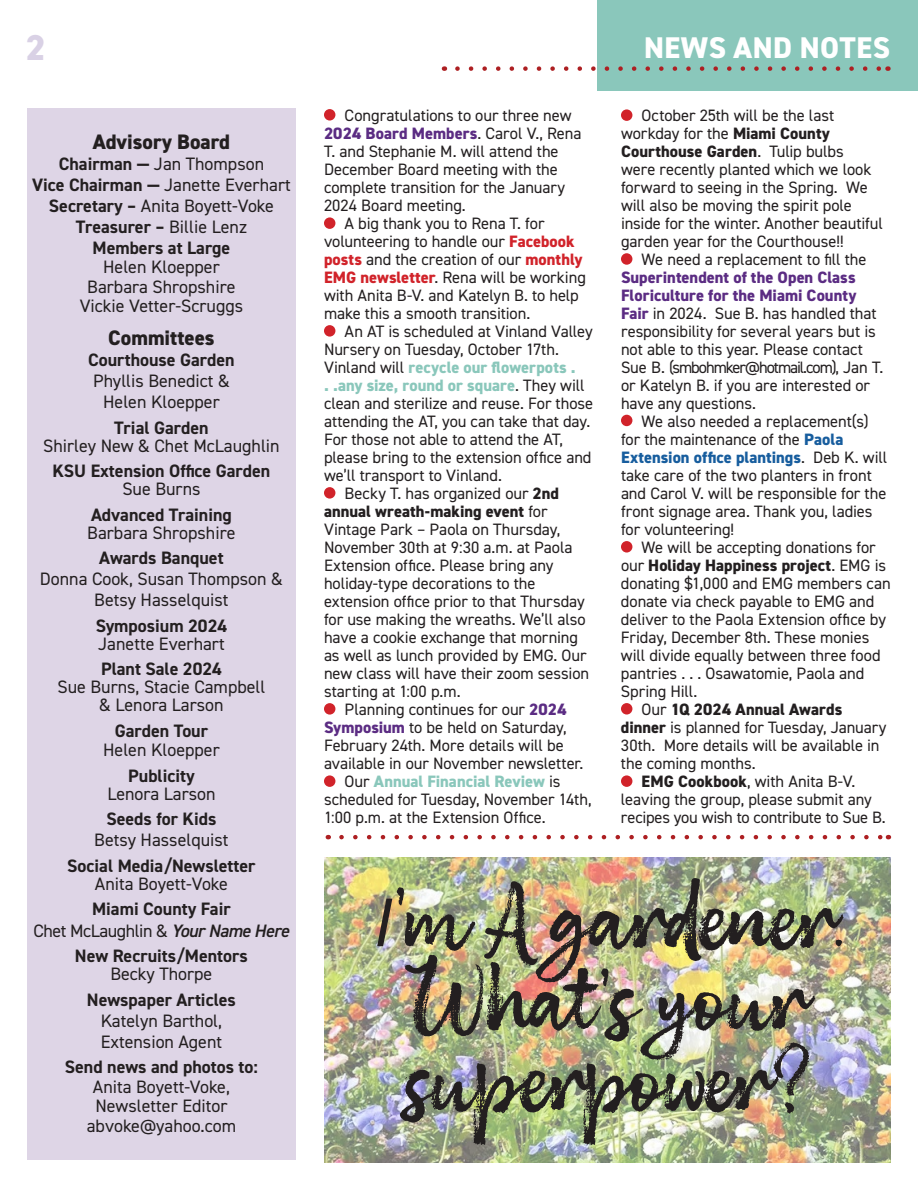
<style>
.page{position:relative;width:918px;height:1188px;background:#fff}
.page>*{position:absolute;margin:0;border:0;box-sizing:border-box;transform-origin:0 0}
.Body_Copy{font:69px "Brushberry Script";letter-spacing:-.035em;color:#231f20}
.t1{font:800 36px "DIN2014";color:#d9d1e5}
.t2{font:800 30px "DIN2014";letter-spacing:.02em;color:#fff}
.t3{font:800 21px "DIN2014";color:#231f20}
.t4{font:18px/21px "DIN2014";color:#231f20;text-align:center}
.t5{font:700 18px "DIN2014";color:#231f20}
.t6{font:18px "DIN2014";letter-spacing:-.025em;color:#231f20}
.Body_Copy-2{font:16.5px/18px "DIN2014";letter-spacing:-.005em;color:#231f20}
.s1{font-weight:700}
.s2{font-weight:400}
.s3{font-weight:600;font-style:italic}
.s4{font-weight:800;color:#5b2c83}
.s5{font-weight:800;color:#d1232a}
.s6{font-weight:800;color:#8ac7bb}
.s7{font-weight:800}
.s8{font-weight:800;color:#175d9e}
.s9{font-family:"DIN2014";font-style:italic}
</style>
<div class="page">
<div style="left:597px;top:0;width:321px;height:91px;background:#8ac7bb"></div>
<svg style="left:457px;top:66px;width:424px;height:5px"></svg>
<div style="left:27px;top:108px;width:269px;height:1052px;background:#ded5e6"></div>
<div style="left:324px;top:325px;width:11px;height:12px;background:#d1232a;border-radius:50%"></div>
<div style="left:324px;top:109px;width:11px;height:12px;background:#d1232a;border-radius:50%"></div>
<div style="left:621px;top:253px;width:11px;height:12px;background:#d1232a;border-radius:50%"></div>
<div style="left:621px;top:109px;width:11px;height:12px;background:#d1232a;border-radius:50%"></div>
<div style="left:621px;top:415px;width:11px;height:11px;background:#d1232a;border-radius:50%"></div>
<div style="left:324px;top:217px;width:11px;height:12px;background:#d1232a;border-radius:50%"></div>
<svg style="left:341px;top:835px;width:540px;height:4px"></svg>
<div style="left:621px;top:541px;width:11px;height:12px;background:#d1232a;border-radius:50%"></div>
<div style="left:621px;top:703px;width:11px;height:12px;background:#d1232a;border-radius:50%"></div>
<div style="left:324px;top:487px;width:11px;height:12px;background:#d1232a;border-radius:50%"></div>
<div style="left:324px;top:703px;width:11px;height:12px;background:#d1232a;border-radius:50%"></div>
<div style="left:324px;top:775px;width:11px;height:12px;background:#d1232a;border-radius:50%"></div>
<div style="left:621px;top:775px;width:11px;height:12px;background:#d1232a;border-radius:50%"></div>
<img style="left:324px;top:858px;width:567px;height:304px">
<p class="t1" style="left:26px;top:23px;width:22px">2</p>
<p class="t2" style="left:644px;top:28px;width:248px">NEWS AND NOTES</p>
<p class="t3" style="left:93px;top:127px;width:139px">Advisory Board</p>
<p class="t4" style="left:59px;top:152px;width:207px"><span class="s1">Chairman —</span> Jan Thompson</p>
<p class="t4" style="left:32px;top:173px;width:260px"><span class="s1">Vice Chairman —</span> Janette Everhart</p>
<p class="t4" style="left:49px;top:194px;width:227px"><span class="s1">Secretary –</span> Anita Boyett-Voke</p>
<p class="t5" style="left:76px;top:214px;width:173px">Treasurer – <span class="s2">Billie Lenz</span></p>
<p class="t5" style="left:93px;top:235px;width:139px">Members at Large</p>
<p class="t4" style="left:103px;top:256px;width:118px">Helen Kloepper</p>
<p class="t4" style="left:87px;top:275px;width:150px">Barbara Shropshire</p>
<p class="t4" style="left:80px;top:295px;width:165px">Vickie Vetter-Scruggs</p>
<p class="t3" style="left:108px;top:324px;width:108px">Committees</p>
<p class="t5" style="left:88px;top:348px;width:148px">Courthouse Garden</p>
<p class="t4" style="left:93px;top:370px;width:138px">Phyllis Benedict &amp;<br>Helen Kloepper</p>
<p class="t5" style="left:114px;top:415px;width:96px">Trial Garden</p>
<p class="t4" style="left:43px;top:434px;width:238px">Shirley New &amp; Chet McLaughlin</p>
<p class="t5" style="left:53px;top:459px;width:219px">KSU Extension Office Garden</p>
<p class="t4" style="left:122px;top:478px;width:80px">Sue Burns</p>
<p class="t5" style="left:91px;top:502px;width:142px">Advanced Training</p>
<p class="t4" style="left:87px;top:521px;width:150px">Barbara Shropshire</p>
<p class="t5" style="left:99px;top:546px;width:126px">Awards Banquet</p>
<p class="t4" style="left:40px;top:568px;width:244px">Donna Cook, Susan Thompson &amp;<br>Betsy Hasselquist</p>
<p class="t5" style="left:96px;top:613px;width:133px">Symposium 2024</p>
<p class="t4" style="left:98px;top:632px;width:128px">Janette Everhart</p>
<p class="t5" style="left:101px;top:657px;width:122px">Plant Sale 2024</p>
<p class="t4" style="left:57px;top:677px;width:210px;line-height:18px">Sue Burns, Stacie Campbell &amp; Lenora Larson</p>
<p class="t5" style="left:115px;top:718px;width:95px">Garden Tour</p>
<p class="t4" style="left:103px;top:739px;width:118px">Helen Kloepper</p>
<p class="t5" style="left:128px;top:763px;width:68px">Publicity</p>
<p class="t4" style="left:107px;top:782px;width:110px">Lenora Larson</p>
<p class="t5" style="left:106px;top:807px;width:112px">Seeds for Kids</p>
<p class="t4" style="left:94px;top:829px;width:136px">Betsy Hasselquist</p>
<p class="t5" style="left:67px;top:853px;width:190px">Social Media/Newsletter</p>
<p class="t4" style="left:95px;top:872px;width:135px">Anita Boyett-Voke</p>
<p class="t5" style="left:92px;top:897px;width:140px">Miami County Fair</p>
<p class="t6" style="left:34px;top:919px;width:257px">Chet McLaughlin &amp; <span class="s3">Your Name Here</span></p>
<p class="t5" style="left:75px;top:944px;width:175px">New Recruits/Mentors</p>
<p class="t4" style="left:110px;top:963px;width:103px">Becky Thorpe</p>
<p class="t5" style="left:87px;top:987px;width:150px">Newspaper Articles</p>
<p class="t4" style="left:101px;top:1010px;width:123px;text-align:left">Katelyn Barthol,<br>Extension Agent</p>
<p class="t5" style="left:65px;top:1055px;width:195px">Send news and photos to:</p>
<p class="t4" style="left:93px;top:1076px;width:138px;line-height:19.5px;text-align:left">Anita Boyett-Voke,<br>Newsletter Editor</p>
<p class="t4" style="left:87px;top:1115px;width:151px">abvoke@yahoo.com</p>
<p class="Body_Copy-2" style="left:324px;top:106px;width:259px;text-indent:21px">Congratulations to our three new<br><span class="s4">2024 Board Members</span>. Carol V., Rena<br>T. and Stephanie M. will attend the<br>December Board meeting with the complete transition for the January<br>2024 Board meeting.</p>
<p class="Body_Copy-2" style="left:324px;top:214px;width:263px;text-indent:21px">A big thank you to Rena T. for volunteering to handle our <span class="s5">Facebook posts</span> and the creation of our <span class="s5">monthly EMG newsletter</span>. Rena will be working with Anita B-V. and Katelyn B. to help make this a smooth transition.</p>
<p class="Body_Copy-2" style="left:324px;top:322px;width:271px;text-indent:21px">An AT is scheduled at Vinland Valley Nursery on Tuesday, October 17th.<br>Vinland will <span class="s6">recycle our flowerpots .<br>. .any size, round or square</span>. They will clean and sterilize and reuse. For those attending the AT, you can take that day.<br>For those not able to attend the AT, please bring to the extension office and we’ll transport to Vinland.</p>
<p class="Body_Copy-2" style="left:324px;top:484px;width:267px;text-indent:21px">Becky T. has organized our <span class="s7">2nd annual wreath-making event</span> for Vintage Park – Paola on Thursday, November 30th at 9:30 a.m. at Paola Extension office. Please bring any holiday-type decorations to the extension office prior to that Thursday for use making the wreaths. We’ll also have a cookie exchange that morning as well as lunch provided by EMG. Our new class will have their zoom session starting at 1:00 p.m.</p>
<p class="Body_Copy-2" style="left:324px;top:700px;width:261px;text-indent:21px">Planning continues for our <span class="s4">2024<br>Symposium</span> to be held on Saturday, February 24th. More details will be available in our November newsletter.</p>
<p class="Body_Copy-2" style="left:324px;top:772px;width:269px;text-indent:21px">Our <span class="s6">Annual Financial Review</span> is scheduled for Tuesday, November 14th,<br>1:00 p.m. at the Extension Office.</p>
<p class="Body_Copy-2" style="left:621px;top:106px;width:264px;text-indent:21px">October 25th will be the last workday for the <span class="s7">Miami County Courthouse Garden</span>. Tulip bulbs<br>were recently planted which we look forward to seeing in the Spring. We will also be moving the spirit pole inside for the winter. Another beautiful garden year for the Courthouse!!</p>
<p class="Body_Copy-2" style="left:621px;top:250px;width:264px;text-indent:21px">We need a replacement to fill the <span class="s4">Superintendent of the Open Class Floriculture for the Miami County Fair</span> in 2024. Sue B. has handled that responsibility for several years but is not able to this year. Please contact Sue B. (smbohmker@hotmail.com), Jan T. or Katelyn B. if you are interested or have any questions.</p>
<p class="Body_Copy-2" style="left:621px;top:412px;width:268px;text-indent:21px">We also needed a replacement(s) for the maintenance of the <span class="s8">Paola Extension office plantings</span>. Deb K. will take care of the two planters in front and Carol V. will be responsible for the front signage area. Thank you, ladies for volunteering!</p>
<p class="Body_Copy-2" style="left:621px;top:538px;width:271px;text-indent:21px">We will be accepting donations for our <span class="s7">Holiday Happiness project</span>. EMG is donating $1,000 and EMG members can donate via check payable to EMG and deliver to the Paola Extension office by Friday, December 8th. These monies will divide equally between three food pantries . . . Osawatomie, Paola and Spring Hill.</p>
<p class="Body_Copy-2" style="left:621px;top:700px;width:267px;text-indent:21px">Our <span class="s7">1Q 2024 Annual Awards dinner</span> is planned for Tuesday, January<br>30th. More details will be available in the coming months.</p>
<p class="Body_Copy-2" style="left:621px;top:772px;width:266px;text-indent:21px"><span class="s7">EMG Cookbook</span>, with Anita B-V. leaving the group, please submit any recipes you wish to contribute to Sue B.</p>
<p class="Body_Copy" style="left:371px;top:882px;width:476px"><span class="s9">I</span>’m A gardener.</p>
<p class="Body_Copy" style="left:405px;top:963px;width:407px">What’s your</p>
<p class="Body_Copy" style="left:406px;top:1044px;width:407px">superpower?</p>
</div>
